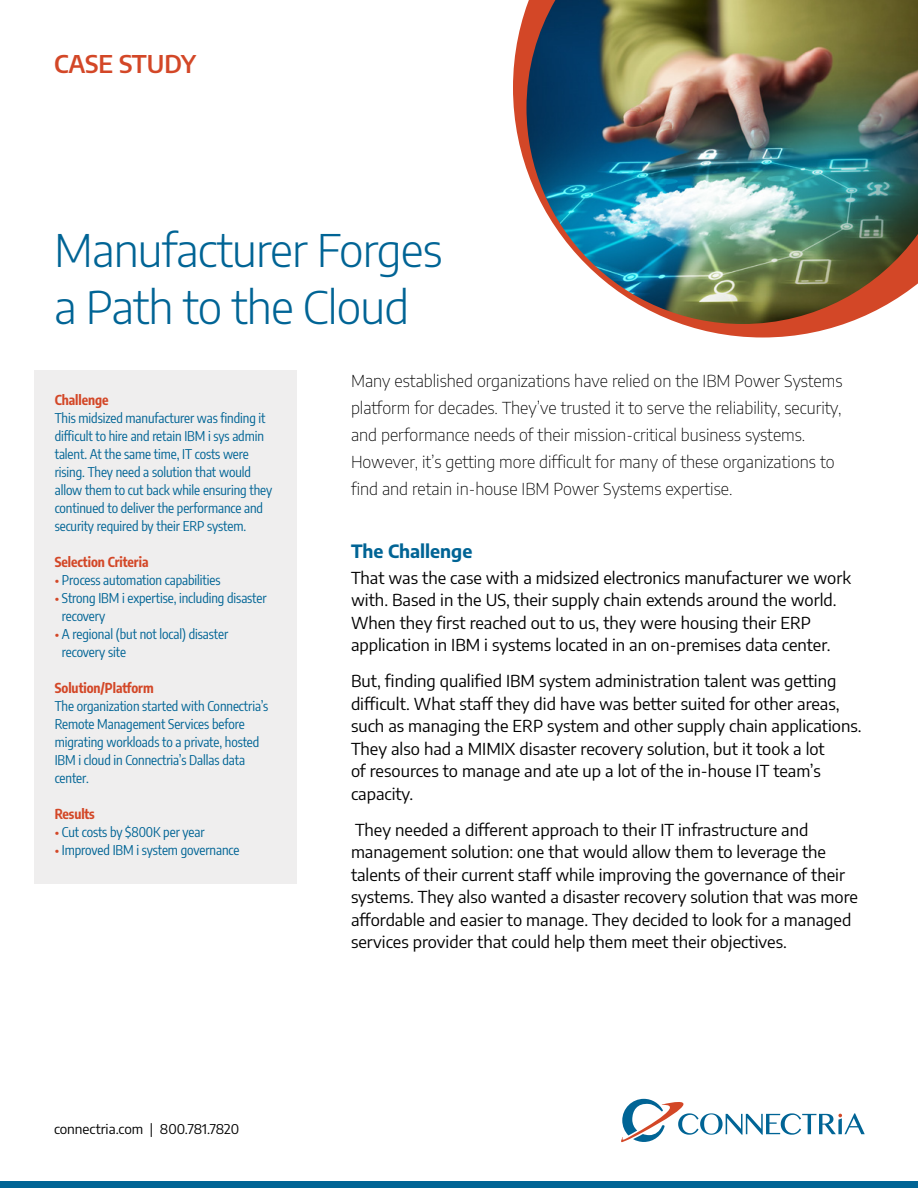
<style>
.page{position:relative;width:918px;height:1188px;background:#fff}
.page>*{position:absolute;margin:0;border:0;box-sizing:border-box;transform-origin:0 0}
.t1{font:300 45px/57.3px "Encode Sans";letter-spacing:-.02em;color:#006495}
.t2{font:600 24px "Encode Sans";color:#d34727}
.t3{font:700 18px "Encode Sans";color:#006495}
.t4{font:16.5px/22.5px "Encode Sans";color:#000}
.t5{font:200 16.5px/27px "Encode Sans";color:#000}
.t6{font:13.5px/18px "Encode Sans Condensed";letter-spacing:-.005em;color:#006495}
.t7{font:700 13.5px "Encode Sans Condensed";letter-spacing:-.005em;color:#d34727}
.t8{font:13.5px "Encode Sans";color:#000}
.s1{color:#d34727}
</style>
<div class="page">
<div style="left:34px;top:370px;width:263px;height:513px;background:#efeeee"></div>
<svg style="left:513px;top:8px;width:331px;height:330px"></svg>
<img style="left:526px;top:0;width:392px;height:324px">
<svg style="left:621px;top:1098px;width:244px;height:45px"></svg>
<div style="left:0;top:1181px;width:918px;height:7px;background:#006495"></div>
<h2 class="t2" style="left:54px;top:46px;width:144px">CASE STUDY</h2>
<h1 class="t1" style="left:54px;top:219px;width:390px">Manufacturer Forges a Path to the Cloud</h1>
<p class="t7" style="left:55px;top:390px;width:55px">Challenge</p>
<p class="t6" style="left:55px;top:409px;width:219px">This midsized manufacturer was finding it difficult to hire and retain IBM i sys admin talent. At the same time, IT costs were rising. They need a solution that would allow them to cut back while ensuring they continued to deliver the performance and security required by their ERP system.</p>
<p class="t7" style="left:55px;top:552px;width:95px">Selection Criteria</p>
<p class="t6" style="left:55px;top:571px;width:167px"><span class="s1">•</span> Process automation capabilities</p>
<p class="t6" style="left:62px;top:589px;width:206px;text-indent:-7px"><span class="s1">•</span> Strong IBM i expertise, including disaster recovery</p>
<p class="t6" style="left:62px;top:625px;width:168px;text-indent:-7px"><span class="s1">•</span> A regional (but not local) disaster recovery site</p>
<p class="t7" style="left:55px;top:678px;width:100px">Solution/Platform</p>
<p class="t6" style="left:55px;top:697px;width:215px">The organization started with Connectria’s Remote Management Services before migrating workloads to a private, hosted IBM i cloud in Connectria’s Dallas data center.</p>
<p class="t7" style="left:55px;top:804px;width:42px">Results</p>
<p class="t6" style="left:55px;top:823px;width:151px"><span class="s1">•</span> Cut costs by $800K per year</p>
<p class="t6" style="left:55px;top:841px;width:186px"><span class="s1">•</span> Improved IBM i system governance</p>
<p class="t8" style="left:54px;top:1120px;width:187px">connectria.com | 800.781.7820</p>
<p class="t5" style="left:351px;top:367px;width:493px">Many established organizations have relied on the IBM Power Systems platform for decades. They’ve trusted it to serve the reliability, security, and performance needs of their mission-critical business systems.<br>However, it’s getting more difficult for many of these organizations to find and retain in-house IBM Power Systems expertise.</p>
<p class="t3" style="left:351px;top:538px;width:123px">The Challenge</p>
<p class="t4" style="left:351px;top:566px;width:502px">That was the case with a midsized electronics manufacturer we work with. Based in the US, their supply chain extends around the world.<br>When they first reached out to us, they were housing their ERP application in IBM i systems located in an on-premises data center.</p>
<p class="t4" style="left:351px;top:669px;width:512px">But, finding qualified IBM system administration talent was getting difficult. What staff they did have was better suited for other areas, such as managing the ERP system and other supply chain applications.<br>They also had a MIMIX disaster recovery solution, but it took a lot<br>of resources to manage and ate up a lot of the in-house IT team’s capacity.</p>
<p class="t4" style="left:351px;top:818px;width:508px">They needed a different approach to their IT infrastructure and management solution: one that would allow them to leverage the talents of their current staff while improving the governance of their systems. They also wanted a disaster recovery solution that was more affordable and easier to manage. They decided to look for a managed services provider that could help them meet their objectives.</p>
</div>
